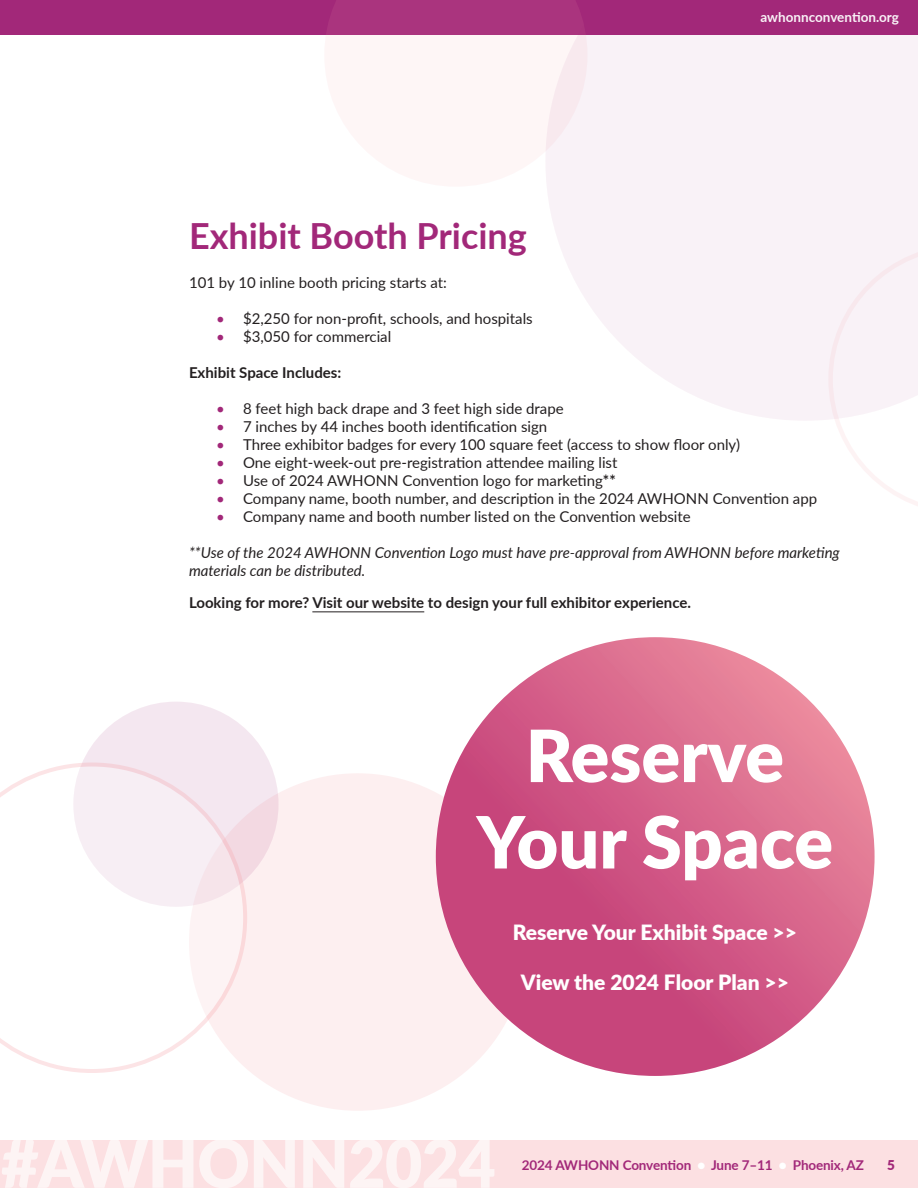
<style>
.page{position:relative;width:918px;height:1188px;background:#fff}
.page>*{position:absolute;margin:0;border:0;box-sizing:border-box;transform-origin:0 0}
.t1{font:900 72px/86.4px "Lato";color:#fff;text-align:center}
.t2{font:700 36px "Lato";color:#a22879}
.t3{font:900 21px "Lato";color:#fff}
.t4{font:15px "Lato";color:#231f20}
.t5{font:italic 15px/18px "Lato";color:#231f20}
.t6{font:700 15px "Lato";color:#231f20}
.t7{font:700 13.5px "Lato";letter-spacing:-.01em;color:#a22879}
.t8{font:700 13.5px "Lato";color:#fff}
.t9{font:900 13.5px "Lato";color:#a22879}
.s1{color:#a22879}
.s2{font-weight:700}
.s3{font-weight:900;color:#fff}
</style>
<div class="page">
<div style="left:0;top:0;width:918px;height:35px;background:#a22879"></div>
<div style="left:0;top:1140px;width:918px;height:48px;background:#fce0e2"></div>
<hr style="left:312px;top:611px;width:112px;height:1px;background:#231f20">
<div style="left:189px;top:773px;width:337px;height:338px;background:#fdeff0;border-radius:50%"></div>
<div style="left:326px;top:0;width:219px;height:35px;background:#aa347e"></div>
<div style="left:73px;top:702px;width:206px;height:205px;background:linear-gradient(to right,#f4e9f2,#f4e3ec);border-radius:50%"></div>
<svg style="left:545px;top:0;width:373px;height:420px;fill:#f9f2f7"></svg>
<svg style="left:0;top:763px;width:247px;height:310px"></svg>
<svg style="left:828px;top:244px;width:90px;height:262px"></svg>
<svg style="left:436px;top:637px;width:439px;height:439px;background:#d25c86"></svg>
<p class="t8" style="left:761px;top:7px;width:140px">awhonnconvention.org</p>
<h2 class="t2" style="left:189px;top:210px;width:339px">Exhibit Booth Pricing</h2>
<p class="t4" style="left:189px;top:272px;width:259px">101 by 10 inline booth pricing starts at:</p>
<p class="t4" style="left:216px;top:308px;width:318px"><span class="s1">•</span> $2,250 for non-profit, schools, and hospitals</p>
<p class="t4" style="left:216px;top:326px;width:177px"><span class="s1">•</span> $3,050 for commercial</p>
<p class="t6" style="left:189px;top:362px;width:154px">Exhibit Space Includes:</p>
<p class="t4" style="left:216px;top:398px;width:349px"><span class="s1">•</span> 8 feet high back drape and 3 feet high side drape</p>
<p class="t4" style="left:216px;top:416px;width:333px"><span class="s1">•</span> 7 inches by 44 inches booth identification sign</p>
<p class="t4" style="left:216px;top:434px;width:526px"><span class="s1">•</span> Three exhibitor badges for every 100 square feet (access to show floor only)</p>
<p class="t4" style="left:216px;top:452px;width:403px"><span class="s1">•</span> One eight-week-out pre-registration attendee mailing list</p>
<p class="t4" style="left:216px;top:470px;width:401px"><span class="s1">•</span> Use of 2024 AWHONN Convention logo for marketing<span class="s2">**</span></p>
<p class="t4" style="left:216px;top:488px;width:603px"><span class="s1">•</span> Company name, booth number, and description in the 2024 AWHONN Convention app</p>
<p class="t4" style="left:216px;top:506px;width:476px"><span class="s1">•</span> Company name and booth number listed on the Convention website</p>
<p class="t5" style="left:189px;top:543px;width:652px">**Use of the 2024 AWHONN Convention Logo must have pre-approval from AWHONN before marketing materials can be distributed.</p>
<p class="t6" style="left:189px;top:592px;width:504px">Looking for more? Visit our website to design your full exhibitor experience.</p>
<h1 class="t1" style="left:477px;top:709px;width:358px">Reserve<br>Your Space</h1>
<h3 class="t3" style="left:513px;top:916px;width:286px">Reserve Your Exhibit Space &gt;&gt;</h3>
<h3 class="t3" style="left:521px;top:967px;width:269px">View the 2024 Floor Plan &gt;&gt;</h3>
<p class="t7" style="left:522px;top:1155px;width:344px">2024 AWHONN Convention <span class="s3">•</span> June 7–11 <span class="s3">•</span> Phoenix, AZ</p>
<p class="t9" style="left:887px;top:1155px;width:9px">5</p>
</div>
